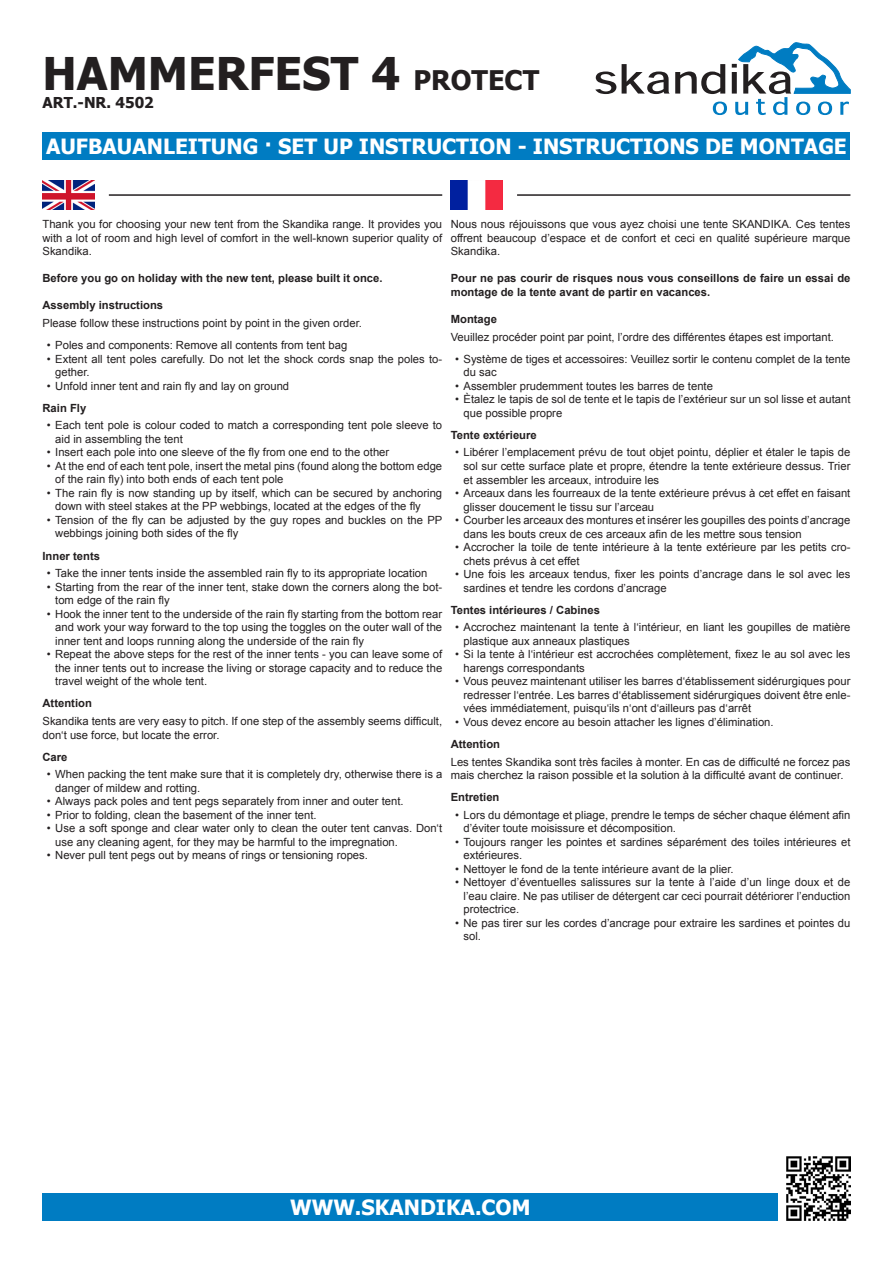
<style>
.page{position:relative;width:893px;height:1263px;background:#fff}
.page>*{position:absolute;margin:0;border:0;box-sizing:border-box;transform-origin:0 0}
.t1{font:700 45px "Tahoma";color:#231f20}
.t2{font:700 21px "Tahoma";color:#fff}
.t3{font:700 15px "Tahoma";color:#231f20}
.t4{font:11.25px/13.5px "Arial";color:#231f20}
.t5{font:700 11.25px/13.5px "Arial";color:#231f20}
.s1{font-size:27px}
</style>
<div class="page">
<div style="left:43px;top:1193px;width:735px;height:27px;background:#007cc2"></div>
<img style="left:43px;top:180px;width:51px;height:30px">
<hr style="left:109px;top:194px;width:333px;height:2px;background:#231f20">
<img style="left:451px;top:180px;width:52px;height:30px">
<hr style="left:517px;top:194px;width:333px;height:2px;background:#231f20">
<svg style="left:595px;top:72px;width:21px;height:22px"></svg>
<svg style="left:622px;top:64px;width:47px;height:30px"></svg>
<svg style="left:675px;top:43px;width:175px;height:72px"></svg>
<div style="left:43px;top:132px;width:807px;height:27px;background:#007cc2"></div>
<img style="left:787px;top:1157px;width:63px;height:63px">
<h1 class="t1" style="left:43px;top:42px;width:498px">HAMMERFEST 4 <span class="s1">PROTECT</span></h1>
<h3 class="t3" style="left:43px;top:92px;width:113px">ART.-NR. 4502</h3>
<h2 class="t2" style="left:46px;top:131px;width:802px">AUFBAUANLEITUNG · SET UP INSTRUCTION - INSTRUCTIONS DE MONTAGE</h2>
<p class="t4" style="left:43px;top:218px;width:401px;text-align:justify">Thank you for choosing your new tent from the Skandika range. It provides you with a lot of room and high level of comfort in the well-known superior quality of Skandika.</p>
<p class="t5" style="left:43px;top:272px;width:342px">Before you go on holiday with the new tent, please built it once.</p>
<p class="t5" style="left:43px;top:299px;width:122px">Assembly instructions</p>
<p class="t4" style="left:43px;top:317px;width:321px">Please follow these instructions point by point in the given order.</p>
<p class="t4" style="left:47px;top:339px;width:302px">• Poles and components: Remove all contents from tent bag</p>
<p class="t4" style="left:55px;top:352px;width:388px;text-indent:-9px">• Extent all tent poles carefully. Do not let the shock cords snap the poles to&shy;gether.</p>
<p class="t4" style="left:47px;top:379px;width:244px">• Unfold inner tent and rain fly and lay on ground</p>
<p class="t5" style="left:43px;top:401px;width:45px">Rain Fly</p>
<p class="t4" style="left:55px;top:419px;width:388px;text-indent:-9px">• Each tent pole is colour coded to match a corresponding tent pole sleeve to aid in assembling the tent</p>
<p class="t4" style="left:47px;top:446px;width:344px">• Insert each pole into one sleeve of the fly from one end to the other</p>
<p class="t4" style="left:55px;top:459px;width:388px;text-indent:-9px">• At the end of each tent pole, insert the metal pins (found along the bottom edge of the rain fly) into both ends of each tent pole</p>
<p class="t4" style="left:55px;top:486px;width:388px;text-indent:-9px">• The rain fly is now standing up by itself, which can be secured by anchoring down with steel stakes at the PP webbings, located at the edges of the fly</p>
<p class="t4" style="left:55px;top:513px;width:389px;text-indent:-9px">• Tension of the fly can be adjusted by the guy ropes and buckles on the PP webbings joining both sides of the fly</p>
<p class="t5" style="left:43px;top:549px;width:59px">Inner tents</p>
<p class="t4" style="left:47px;top:567px;width:382px">• Take the inner tents inside the assembled rain fly to its appropriate location</p>
<p class="t4" style="left:55px;top:580px;width:388px;text-indent:-9px">• Starting from the rear of the inner tent, stake down the corners along the bot&shy;tom edge of the rain fly</p>
<p class="t4" style="left:55px;top:607px;width:388px;text-align:justify;text-indent:-9px">• Hook the inner tent to the underside of the rain fly starting from the bottom rear and work your way forward to the top using the toggles on the outer wall of the inner tent and loops running along the underside of the rain fly</p>
<p class="t4" style="left:55px;top:648px;width:388px;text-align:justify;text-indent:-9px">• Repeat the above steps for the rest of the inner tents - you can leave some of the inner tents out to increase the living or storage capacity and to reduce the travel weight of the whole tent.</p>
<p class="t5" style="left:43px;top:697px;width:51px">Attention</p>
<p class="t4" style="left:43px;top:714px;width:401px">Skandika tents are very easy to pitch. If one step of the assembly seems difficult, don‘t use force, but locate the error.</p>
<p class="t5" style="left:43px;top:750px;width:27px">Care</p>
<p class="t4" style="left:55px;top:768px;width:388px;text-indent:-9px">• When packing the tent make sure that it is completely dry, otherwise there is a danger of mildew and rotting.</p>
<p class="t4" style="left:47px;top:795px;width:358px">• Always pack poles and tent pegs separately from inner and outer tent.</p>
<p class="t4" style="left:47px;top:808px;width:271px">• Prior to folding, clean the basement of the inner tent.</p>
<p class="t4" style="left:55px;top:822px;width:388px;text-indent:-9px">• Use a soft sponge and clear water only to clean the outer tent canvas. Don‘t use any cleaning agent, for they may be harmful to the impregnation.</p>
<p class="t4" style="left:47px;top:849px;width:323px">• Never pull tent pegs out by means of rings or tensioning ropes.</p>
<p class="t4" style="left:451px;top:218px;width:401px;text-align:justify">Nous nous réjouissons que vous ayez choisi une tente SKANDIKA. Ces tentes offrent beaucoup d’espace et de confort et ceci en qualité supérieure marque Skandika.</p>
<p class="t5" style="left:451px;top:272px;width:401px">Pour ne pas courir de risques nous vous conseillons de faire un essai de montage de la tente avant de partir en vacances.</p>
<p class="t5" style="left:451px;top:313px;width:48px">Montage</p>
<p class="t4" style="left:451px;top:330px;width:385px">Veuillez procéder point par point, l’ordre des différentes étapes est important.</p>
<p class="t4" style="left:463px;top:352px;width:388px;text-indent:-9px">• Système de tiges et accessoires: Veuillez sortir le contenu complet de la tente du sac</p>
<p class="t4" style="left:455px;top:379px;width:259px">• Assembler prudemment toutes les barres de tente</p>
<p class="t4" style="left:463px;top:393px;width:388px;text-indent:-9px">• Ètalez le tapis de sol de tente et le tapis de l’extérieur sur un sol lisse et autant que possible propre</p>
<p class="t5" style="left:451px;top:428px;width:88px">Tente extérieure</p>
<p class="t4" style="left:463px;top:446px;width:388px;text-align:justify;text-indent:-9px">• Libérer l’emplacement prévu de tout objet pointu, déplier et étaler le tapis de sol sur cette surface plate et propre, étendre la tente extérieure dessus. Trier et assembler les arceaux, introduire les</p>
<p class="t4" style="left:463px;top:486px;width:388px;text-indent:-9px">• Arceaux dans les fourreaux de la tente extérieure prévus à cet effet en faisant glisser doucement le tissu sur l’arceau</p>
<p class="t4" style="left:463px;top:513px;width:388px;text-indent:-9px">• Courber les arceaux des montures et insérer les goupilles des points d’ancrage dans les bouts creux de ces arceaux afin de les mettre sous tension</p>
<p class="t4" style="left:463px;top:540px;width:388px;text-indent:-9px">• Accrocher la toile de tente intérieure à la tente extérieure par les petits cro&shy;chets prévus à cet effet</p>
<p class="t4" style="left:463px;top:567px;width:388px;text-indent:-9px">• Une fois les arceaux tendus, fixer les points d’ancrage dans le sol avec les sardines et tendre les cordons d’ancrage</p>
<p class="t5" style="left:451px;top:603px;width:151px">Tentes intérieures / Cabines</p>
<p class="t4" style="left:463px;top:621px;width:388px;text-indent:-9px">• Accrochez maintenant la tente à l‘intérieur, en liant les goupilles de matière plastique aux anneaux plastiques</p>
<p class="t4" style="left:463px;top:648px;width:388px;text-indent:-9px">• Si la tente à l‘intérieur est accrochées complètement, fixez le au sol avec les harengs correspondants</p>
<p class="t4" style="left:463px;top:675px;width:388px;text-align:justify;text-indent:-9px">• Vous peuvez maintenant utiliser les barres d‘établissement sidérurgiques pour redresser l‘entrée. Les barres d‘établissement sidérurgiques doivent être enle&shy;vées immédiatement, puisqu‘ils n‘ont d‘ailleurs pas d‘arrêt</p>
<p class="t4" style="left:455px;top:715px;width:320px">• Vous devez encore au besoin attacher les lignes d’élimination.</p>
<p class="t5" style="left:451px;top:737px;width:51px">Attention</p>
<p class="t4" style="left:451px;top:755px;width:401px">Les tentes Skandika sont très faciles à monter. En cas de difficulté ne forcez pas mais cherchez la raison possible et la solution à la difficulté avant de continuer.</p>
<p class="t5" style="left:451px;top:791px;width:50px">Entretien</p>
<p class="t4" style="left:463px;top:808px;width:388px;text-indent:-9px">• Lors du démontage et pliage, prendre le temps de sécher chaque élément afin d’éviter toute moisissure et décomposition.</p>
<p class="t4" style="left:463px;top:835px;width:388px;text-indent:-9px">• Toujours ranger les pointes et sardines séparément des toiles intérieures et extérieures.</p>
<p class="t4" style="left:455px;top:862px;width:280px">• Nettoyer le fond de la tente intérieure avant de la plier.</p>
<p class="t4" style="left:463px;top:876px;width:388px;text-align:justify;text-indent:-9px">• Nettoyer d’éventuelles salissures sur la tente à l’aide d’un linge doux et de l’eau claire. Ne pas utiliser de détergent car ceci pourrait détériorer l’enduction protectrice.</p>
<p class="t4" style="left:463px;top:916px;width:388px;text-indent:-9px">• Ne pas tirer sur les cordes d’ancrage pour extraire les sardines et pointes du sol.</p>
<h2 class="t2" style="left:290px;top:1192px;width:242px">WWW.SKANDIKA.COM</h2>
</div>
